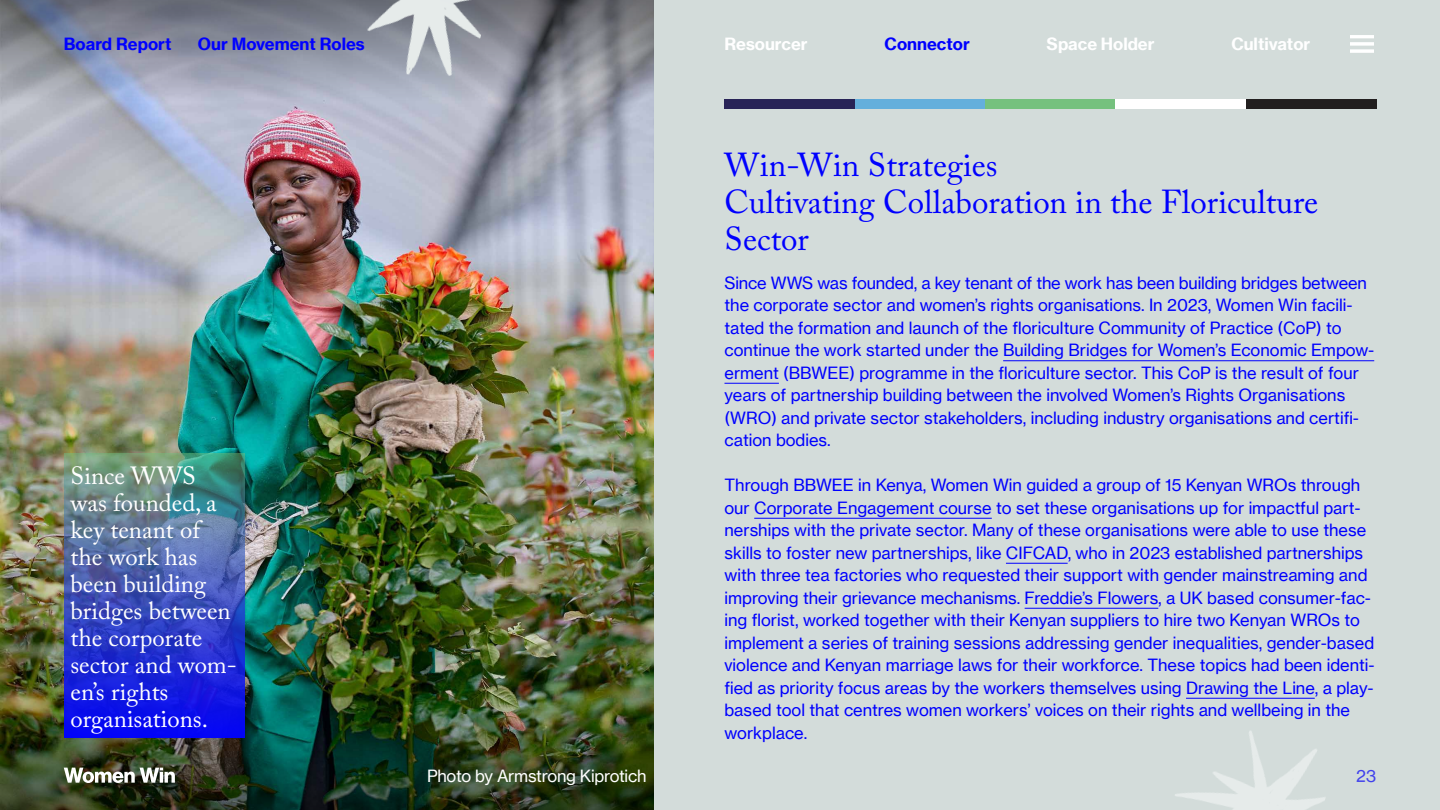
<style>
.page{position:relative;width:1440px;height:810px;background:#d3dcda}
.page>*{position:absolute;margin:0;border:0;box-sizing:border-box;transform-origin:0 0}
.t1{font:33px/36.8px "Adobe Caslon Pro";color:#00f}
.t2{font:24.75px/27px "Adobe Caslon Pro";color:#fff}
.t3{font:16.5px/22.5px "Neue Haas Grotesk Text Pro";color:#00f}
.t4{font:700 16.5px "Neue Haas Grotesk Text Pro";color:#00f}
.t5{font:700 16.5px "Neue Haas Grotesk Text Pro";color:#fff}
.t6{font:16.5px "Neue Haas Grotesk Text Pro";letter-spacing:-.015em;color:#fff}
.t7{font:16.5px "Neue Haas Grotesk Text Pro";color:#4041ed}
</style>
<div class="page">
<img style="left:0;top:100px;width:654px;height:610px">
<img style="left:0;top:710px;width:654px;height:100px">
<svg style="left:0;top:0;width:654px;height:100px"></svg>
<div style="left:724px;top:99px;width:131px;height:10px;background:#282457"></div>
<div style="left:855px;top:99px;width:130px;height:10px;background:#64afdc"></div>
<div style="left:985px;top:99px;width:131px;height:10px;background:#75c17e"></div>
<div style="left:1116px;top:99px;width:130px;height:10px;background:#fff"></div>
<div style="left:1246px;top:99px;width:130px;height:10px;background:#221f1f"></div>
<hr style="left:1003px;top:360px;width:371px;height:1px;background:#00f">
<hr style="left:724px;top:383px;width:55px;height:1px;background:#00f">
<hr style="left:754px;top:518px;width:238px;height:1px;background:#00f">
<hr style="left:1006px;top:563px;width:62px;height:1px;background:#00f">
<hr style="left:1025px;top:608px;width:133px;height:1px;background:#00f">
<hr style="left:1186px;top:698px;width:129px;height:1px;background:#00f">
<svg style="left:64px;top:768px;width:111px;height:15px"></svg>
<img style="left:64px;top:453px;width:180px;height:285px">
<img style="left:315px;top:0;width:176px;height:99px">
<img style="left:1175px;top:731px;width:150px;height:79px">
<hr style="left:1350px;top:35px;width:24px;height:3px;background:#fff">
<hr style="left:1350px;top:42px;width:24px;height:3px;background:#fff">
<hr style="left:1350px;top:50px;width:24px;height:3px;background:#fff">
<p class="t4" style="left:64px;top:34px;width:109px">Board Report</p>
<p class="t4" style="left:198px;top:34px;width:168px">Our Movement Roles</p>
<p class="t5" style="left:724px;top:34px;width:85px">Resourcer</p>
<p class="t4" style="left:885px;top:34px;width:87px">Connector</p>
<p class="t5" style="left:1047px;top:34px;width:109px">Space Holder</p>
<p class="t5" style="left:1231px;top:34px;width:80px">Cultivator</p>
<h2 class="t2" style="left:70px;top:462px;width:168px">Since WWS was founded, a key tenant of the work has been building bridges between the corporate sector and wom&shy;en’s rights organisations.</h2>
<p class="t6" style="left:427px;top:766px;width:221px">Photo by Armstrong Kiprotich</p>
<h1 class="t1" style="left:724px;top:146px;width:595px">Win-Win Strategies<br>Cultivating Collaboration in the Floriculture<br>Sector</h1>
<p class="t3" style="left:724px;top:271px;width:651px">Since WWS was founded, a key tenant of the work has been building bridges between the corporate sector and women’s rights organisations. In 2023, Women Win facili&shy;tated the formation and launch of the floriculture Community of Practice (CoP) to continue the work started under the Building Bridges for Women’s Economic Empow&shy;erment (BBWEE) programme in the floriculture sector. This CoP is the result of four years of partnership building between the involved Women’s Rights Organisations (WRO) and private sector stakeholders, including industry organisations and certifi&shy;cation bodies.</p>
<p class="t3" style="left:724px;top:474px;width:652px">Through BBWEE in Kenya, Women Win guided a group of 15 Kenyan WROs through our Corporate Engagement course to set these organisations up for impactful part&shy;nerships with the private sector. Many of these organisations were able to use these skills to foster new partnerships, like CIFCAD, who in 2023 established partnerships with three tea factories who requested their support with gender mainstreaming and improving their grievance mechanisms. Freddie’s Flowers, a UK based consumer-fac&shy;ing florist, worked together with their Kenyan suppliers to hire two Kenyan WROs to implement a series of training sessions addressing gender inequalities, gender-based violence and Kenyan marriage laws for their workforce. These topics had been identi&shy;fied as priority focus areas by the workers themselves using Drawing the Line, a play&shy;based tool that centres women workers’ voices on their rights and wellbeing in the workplace.</p>
<p class="t7" style="left:1356px;top:766px;width:21px">23</p>
</div>
